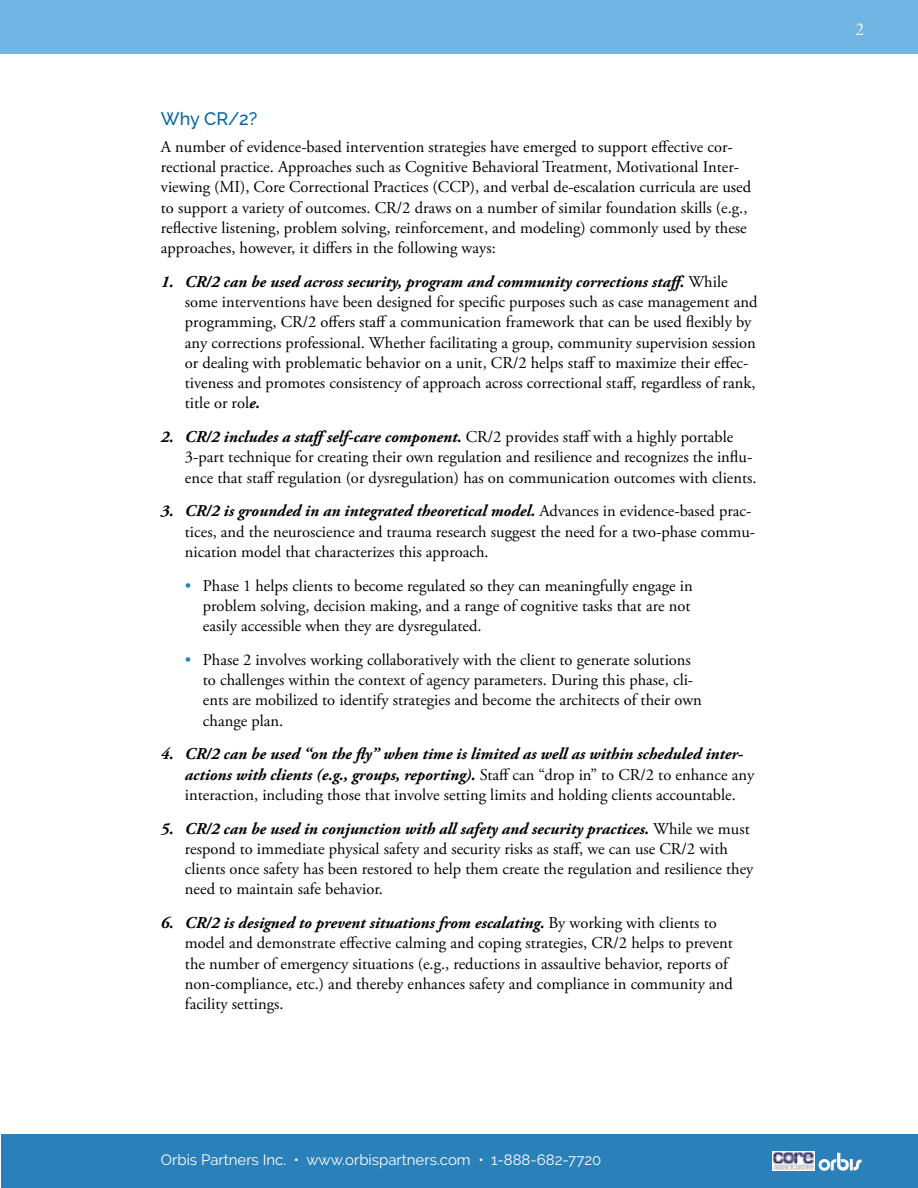
<style>
.page{position:relative;width:918px;height:1188px;background:#fff}
.page>*{position:absolute;margin:0;border:0;box-sizing:border-box;transform-origin:0 0}
.t1{font:500 18px "Raleway";color:#0064a7}
.t2{font:18px "Adobe Garamond Pro";color:#eff6e8}
.t3{font:16.5px/20.2px "Adobe Garamond Pro";color:#000}
.t4{font:italic 700 16.5px/20.2px "Adobe Garamond Pro";color:#000}
.t5{font:15px "Raleway";color:#fff}
.s1{font-weight:700;font-style:italic}
.s2{color:#2981ba}
.s3{font-weight:400;font-style:normal}
</style>
<div class="page">
<div style="left:0;top:0;width:918px;height:54px;background:#71b5e4"></div>
<div style="left:1px;top:1134px;width:917px;height:54px;background:#2a80b9"></div>
<svg style="left:819px;top:1153px;width:43px;height:18px"></svg>
<img style="left:772px;top:1151px;width:43px;height:20px">
<p class="t1" style="left:161px;top:108px;width:98px">Why CR/2?</p>
<p class="t3" style="left:161px;top:137px;width:592px">A number of evidence-based intervention strategies have emerged to support effective cor&shy;rectional practice. Approaches such as Cognitive Behavioral Treatment, Motivational Inter&shy;viewing (MI), Core Correctional Practices (CCP), and verbal de-escalation curricula are used to support a variety of outcomes. CR/2 draws on a number of similar foundation skills (e.g., reflective listening, problem solving, reinforcement, and modeling) commonly used by these approaches, however, it differs in the following ways:</p>
<p class="t3" style="left:185px;top:272px;width:574px;text-indent:-24px"><span class="s1">1. CR/2 can be used across security, program and community corrections staff.</span> While some interventions have been designed for specific purposes such as case management and programming, CR/2 offers staff a communication framework that can be used flexibly by any corrections professional. Whether facilitating a group, community supervision session or dealing with problematic behavior on a unit, CR/2 helps staff to maximize their effec&shy;tiveness and promotes consistency of approach across correctional staff, regardless of rank, title or rol<span class="s1">e.</span></p>
<p class="t3" style="left:185px;top:427px;width:573px;text-indent:-24px"><span class="s1">2. CR/2 includes a staffself-care component.</span> CR/2 provides staff with a highly portable<br>3-part technique for creating their own regulation and resilience and recognizes the influ&shy;ence that staff regulation (or dysregulation) has on communication outcomes with clients.</p>
<p class="t3" style="left:185px;top:502px;width:572px;text-indent:-24px"><span class="s1">3. CR/2 is grounded in an integrated theoretical model.</span> Advances in evidence-based prac&shy;tices, and the neuroscience and trauma research suggest the need for a two-phase commu&shy;nication model that characterizes this approach.</p>
<p class="t3" style="left:203px;top:576px;width:491px;text-indent:-18px"><span class="s2">•</span> Phase 1 helps clients to become regulated so they can meaningfully engage in problem solving, decision making, and a range of cognitive tasks that are not easily accessible when they are dysregulated.</p>
<p class="t3" style="left:203px;top:650px;width:501px;text-indent:-18px"><span class="s2">•</span> Phase 2 involves working collaboratively with the client to generate solutions to challenges within the context of agency parameters. During this phase, cli&shy;ents are mobilized to identify strategies and become the architects of their own change plan.</p>
<p class="t4" style="left:185px;top:744px;width:571px;text-indent:-24px">4. CR/2 can be used “on the fly” when time is limited as well as within scheduled inter&shy;actions with clients (e.g., groups, reporting). <span class="s3">Staff can “drop in” to CR/2 to enhance any interaction, including those that involve setting limits and holding clients accountable.</span></p>
<p class="t3" style="left:185px;top:819px;width:570px;text-indent:-24px"><span class="s1">5. CR/2 can be used in conjunction with all safety and security practices.</span> While we must respond to immediate physical safety and security risks as staff, we can use CR/2 with clients once safety has been restored to help them create the regulation and resilience they need to maintain safe behavior.</p>
<p class="t3" style="left:185px;top:913px;width:550px;text-indent:-24px"><span class="s1">6. CR/2 is designed to prevent situations from escalating.</span> By working with clients to model and demonstrate effective calming and coping strategies, CR/2 helps to prevent the number of emergency situations (e.g., reductions in assaultive behavior, reports of non-compliance, etc.) and thereby enhances safety and compliance in community and facility settings.</p>
<p class="t5" style="left:161px;top:1151px;width:442px">Orbis Partners Inc. • www.orbispartners.com • 1-888-682-7720</p>
<p class="t2" style="left:855px;top:18px;width:10px">2</p>
</div>
